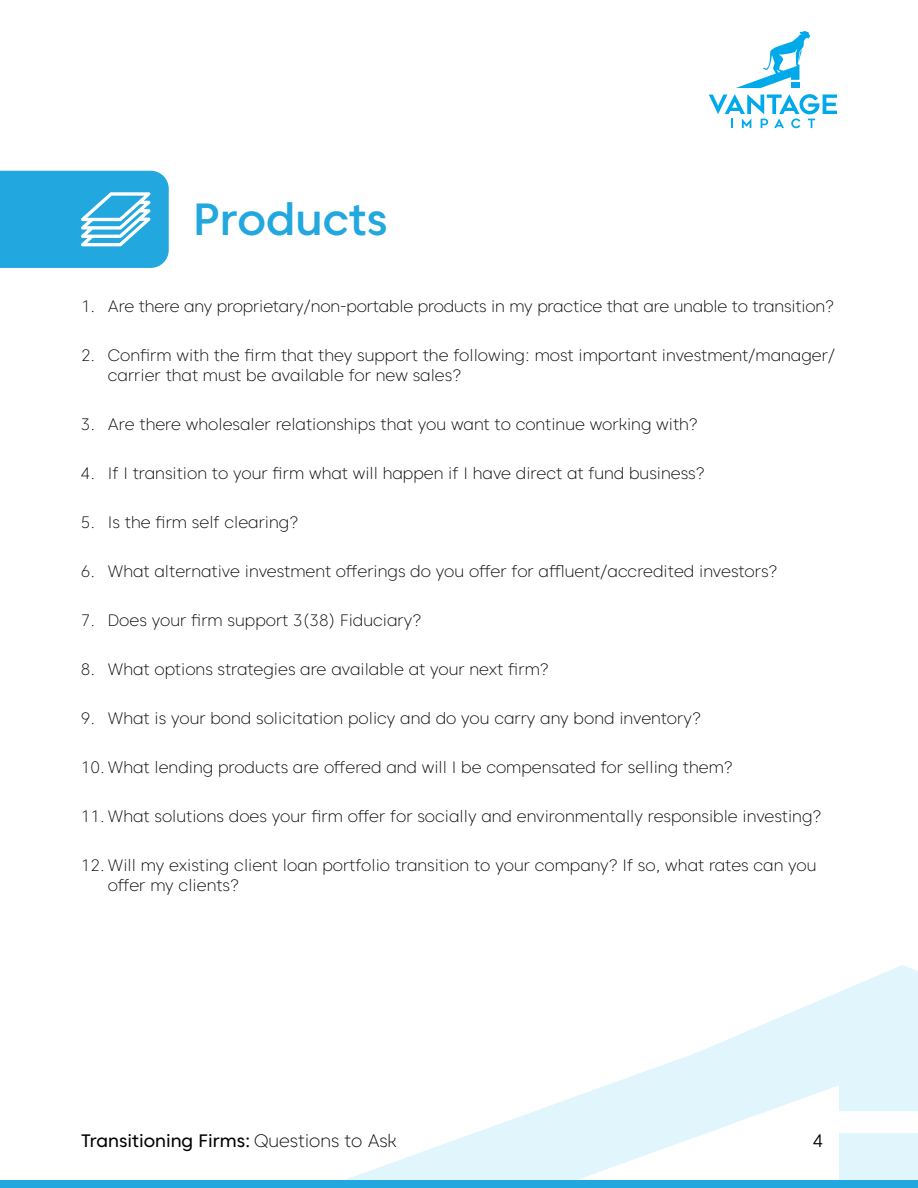
<style>
.page{position:relative;width:918px;height:1188px;background:#fff}
.page>*{position:absolute;margin:0;border:0;box-sizing:border-box;transform-origin:0 0}
.t1{font:500 45px "Caros";color:#22a7df}
.t2{font:18px "Caros";color:#000}
.t3{font:300 18px "Caros";color:#000}
.t4{font:200 16.5px/19.8px "Caros";color:#000}
.s1{font-weight:200}
</style>
<div class="page">
<svg style="left:345px;top:965px;width:573px;height:215px"></svg>
<div style="left:0;top:1180px;width:918px;height:8px;background:#22a7df"></div>
<svg style="left:709px;top:94px;width:128px;height:34px"></svg>
<svg style="left:736px;top:31px;width:74px;height:57px"></svg>
<svg style="left:0;top:171px;width:169px;height:97px"></svg>
<h1 class="t1" style="left:193px;top:189px;width:196px">Products</h1>
<p class="t4" style="left:81px;top:296px;width:755px">1. Are there any proprietary/non-portable products in my practice that are unable to transition?</p>
<p class="t4" style="left:108px;top:345px;width:729px;text-indent:-27px">2. Confirm with the firm that they support the following: most important investment/manager/ carrier that must be available for new sales?</p>
<p class="t4" style="left:81px;top:414px;width:618px">3. Are there wholesaler relationships that you want to continue working with?</p>
<p class="t4" style="left:81px;top:463px;width:625px">4. If I transition to your firm what will happen if I have direct at fund business?</p>
<p class="t4" style="left:81px;top:512px;width:219px">5. Is the firm self clearing?</p>
<p class="t4" style="left:81px;top:561px;width:698px">6. What alternative investment offerings do you offer for affluent/accredited investors?</p>
<p class="t4" style="left:81px;top:610px;width:342px">7. Does your firm support 3(38) Fiduciary?</p>
<p class="t4" style="left:81px;top:659px;width:469px">8. What options strategies are available at your next firm?</p>
<p class="t4" style="left:81px;top:708px;width:621px">9. What is your bond solicitation policy and do you carry any bond inventory?</p>
<p class="t4" style="left:81px;top:757px;width:653px">10. What lending products are offered and will I be compensated for selling them?</p>
<p class="t4" style="left:81px;top:806px;width:742px">11. What solutions does your firm offer for socially and environmentally responsible investing?</p>
<p class="t4" style="left:108px;top:855px;width:710px;text-indent:-27px">12. Will my existing client loan portfolio transition to your company? If so, what rates can you offer my clients?</p>
<p class="t2" style="left:81px;top:1129px;width:317px">Transitioning Firms: <span class="s1">Questions to Ask</span></p>
<p class="t3" style="left:813px;top:1129px;width:12px">4</p>
</div>
